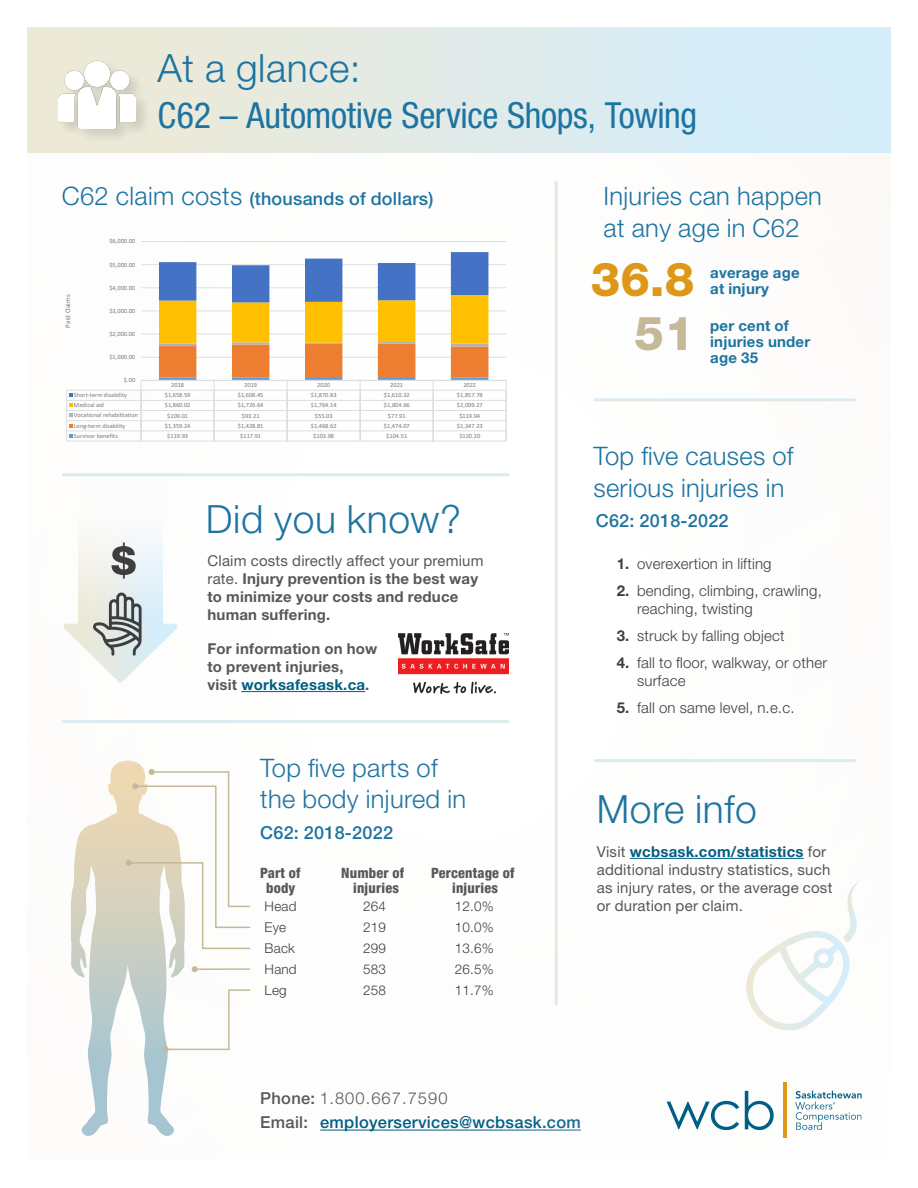
<style>
.page{position:relative;width:918px;height:1188px;background:#fff}
.page>*{position:absolute;margin:0;border:0;box-sizing:border-box;transform-origin:0 0}
.Age{font:800 46.95px "Helvetica Neue LT Std";color:#df9717}
.Paragraph_Style_2{font:800 46.95px "Helvetica Neue LT Std";color:#c6b997}
.t1{font:300 39px "Helvetica Neue LT Std";letter-spacing:.015em;color:#1d74a1}
.t2{font:condensed 36px "Helvetica Neue LT Std";letter-spacing:-.01em;color:#1d74a1}
.Subhead{font:300 25.5px/31.5px "Helvetica Neue LT Std";letter-spacing:.015em;color:#1d74a1}
.Subhead-2{font:500 18px "Helvetica Neue LT Std";letter-spacing:.015em;color:#1d74a1}
.Rate_code_subhead{font:500 18px "Helvetica Neue LT Std";letter-spacing:.015em;color:#1d74a1}
.t3{font:500 16.5px/24.6px "Helvetica Neue LT Std";letter-spacing:.02em;color:#015e84}
.t4{font:700 15px/18px "Helvetica Neue LT Std";letter-spacing:.015em;color:#57585a}
.t5{font:300 15px/18px "Helvetica Neue LT Std";letter-spacing:.015em;color:#3e3e3f}
.t6{font:15px/18px "Helvetica Neue LT Std";letter-spacing:.015em;color:#57585a}
.t7{font:700 15px/15.8px "Helvetica Neue LT Std";letter-spacing:.015em;color:#1d74a1}
.Body_injury_label{font:800 condensed 14.25px "Helvetica Neue LT Std";letter-spacing:.015em;color:#57585a}
.Paragraph_Style_2-2{font:800 condensed 14.25px "Helvetica Neue LT Std";letter-spacing:.015em;color:#57585a}
.Body_part{font:300 13.5px "Helvetica Neue LT Std";letter-spacing:.015em;color:#3e3e3f}
.t8{font:7.05px "Calibri";color:#76787b}
.t9{font:6.45px "Calibri";color:#76787b}
.s1{font-weight:300;font-size:25.5px}
.s2{font-weight:400}
.s3{color:#015e84}
.s4{font-weight:700}
.s5{font-weight:700;color:#015e84}
.s6{color:#57585a}
.s7{font-weight:300;color:#57585a}
</style>
<div class="page">
<hr style="left:241px;top:691px;width:124px;height:1px;background:#015e84">
<svg style="left:79px;top:532px;width:83px;height:60px"></svg>
<svg style="left:63px;top:592px;width:115px;height:91px"></svg>
<div style="left:27px;top:27px;width:864px;height:126px;background:linear-gradient(to right,#efe9d3,#d2edfe)"></div>
<hr style="left:320px;top:1130px;width:261px;height:1px;background:#015e84">
<hr style="left:630px;top:858px;width:174px;height:1px;background:#015e84">
<div style="left:469px;top:884px;width:449px;height:304px;background:#fff"></div>
<svg style="left:667px;top:1101px;width:72px;height:29px"></svg>
<svg style="left:745px;top:1091px;width:29px;height:39px"></svg>
<svg style="left:795px;top:1091px;width:67px;height:39px"></svg>
<hr style="left:783px;top:1083px;width:3px;height:55px;background:#df9717">
<svg style="left:746px;top:880px;width:114px;height:150px"></svg>
<img style="left:398px;top:633px;width:110px;height:60px">
<svg style="left:111px;top:543px;width:25px;height:36px"></svg>
<div style="left:57px;top:60px;width:94px;height:84px;background:#231f20;opacity:.14"></div>
<img style="left:59px;top:52px;width:77px;height:76px">
<svg style="left:66px;top:241px;width:441px;height:201px"></svg>
<svg style="left:71px;top:761px;width:180px;height:375px"></svg>
<h2 class="t1" style="left:158px;top:44px;width:205px">At a glance:</h2>
<p class="t2" style="left:158px;top:94px;width:541px">C62 – Automotive Service Shops, Towing</p>
<p class="Subhead-2" style="left:62px;top:188px;width:373px"><span class="s1">C62 claim costs</span> (thousands of dollars)</p>
<p class="t9" style="left:109px;top:237px;width:27px">$6,000.00</p>
<p class="t9" style="left:109px;top:260px;width:27px">$5,000.00</p>
<p class="t8" style="left:63px;top:328px;width:34px;rotate:-90deg">Paid Claims</p>
<p class="t9" style="left:109px;top:283px;width:27px">$4,000.00</p>
<p class="t9" style="left:109px;top:306px;width:27px">$3,000.00</p>
<p class="t9" style="left:109px;top:329px;width:27px">$2,000.00</p>
<p class="t9" style="left:109px;top:353px;width:27px">$1,000.00</p>
<p class="t9" style="left:124px;top:376px;width:13px">$.00</p>
<p class="t9" style="left:171px;top:381px;width:14px">2018</p>
<p class="t9" style="left:244px;top:381px;width:14px">2019</p>
<p class="t9" style="left:317px;top:381px;width:14px">2020</p>
<p class="t9" style="left:390px;top:381px;width:14px">2021</p>
<p class="t9" style="left:463px;top:381px;width:14px">2022</p>
<p class="t9" style="left:74px;top:390px;width:55px">Short-term disability</p>
<p class="t9" style="left:165px;top:391px;width:27px">$1,658.59</p>
<p class="t9" style="left:238px;top:391px;width:27px">$1,608.45</p>
<p class="t9" style="left:311px;top:391px;width:27px">$1,870.83</p>
<p class="t9" style="left:384px;top:391px;width:27px">$1,610.32</p>
<p class="t9" style="left:457px;top:391px;width:27px">$1,857.78</p>
<p class="t9" style="left:74px;top:401px;width:32px">Medical aid</p>
<p class="t9" style="left:165px;top:401px;width:27px">$1,860.02</p>
<p class="t9" style="left:238px;top:401px;width:27px">$1,726.64</p>
<p class="t9" style="left:311px;top:401px;width:27px">$1,764.14</p>
<p class="t9" style="left:384px;top:401px;width:27px">$1,804.66</p>
<p class="t9" style="left:457px;top:401px;width:27px">$2,099.27</p>
<p class="t9" style="left:74px;top:411px;width:66px">Vocational rehabilitation</p>
<p class="t9" style="left:167px;top:411px;width:22px">$109.01</p>
<p class="t9" style="left:242px;top:411px;width:19px">$93.21</p>
<p class="t9" style="left:315px;top:411px;width:19px">$55.03</p>
<p class="t9" style="left:388px;top:411px;width:19px">$77.91</p>
<p class="t9" style="left:459px;top:411px;width:22px">$119.94</p>
<p class="t9" style="left:74px;top:421px;width:53px">Long-term disability</p>
<p class="t9" style="left:165px;top:421px;width:27px">$1,359.24</p>
<p class="t9" style="left:238px;top:421px;width:27px">$1,428.81</p>
<p class="t9" style="left:311px;top:421px;width:27px">$1,468.62</p>
<p class="t9" style="left:384px;top:421px;width:27px">$1,474.07</p>
<p class="t9" style="left:457px;top:421px;width:27px">$1,347.23</p>
<p class="t9" style="left:74px;top:431px;width:45px">Survivor benefits</p>
<p class="t9" style="left:167px;top:431px;width:22px">$119.93</p>
<p class="t9" style="left:240px;top:431px;width:22px">$117.91</p>
<p class="t9" style="left:313px;top:431px;width:22px">$103.98</p>
<p class="t9" style="left:386px;top:431px;width:22px">$104.51</p>
<p class="t9" style="left:459px;top:431px;width:22px">$120.20</p>
<h2 class="t1" style="left:206px;top:495px;width:257px">Did you know?</h2>
<h3 class="t4" style="left:207px;top:552px;width:278px"><span class="s2">Claim costs directly affect your premium rate.</span> Injury prevention is the best way to minimize your costs and reduce human suffering.</h3>
<h3 class="t4" style="left:207px;top:639px;width:172px">For information on how to prevent injuries,<br>visit <span class="s3">worksafesask.ca</span>.</h3>
<h3 class="Subhead" style="left:260px;top:751px;width:207px">Top five parts of the body injured in</h3>
<p class="Rate_code_subhead" style="left:260px;top:821px;width:134px">C62: 2018-2022</p>
<p class="Body_injury_label" style="left:260px;top:864px;width:42px">Part of</p>
<p class="Body_injury_label" style="left:341px;top:864px;width:64px">Number of</p>
<p class="Body_injury_label" style="left:431px;top:864px;width:85px">Percentage of</p>
<p class="Paragraph_Style_2-2" style="left:266px;top:879px;width:31px">body</p>
<p class="Paragraph_Style_2-2" style="left:353px;top:879px;width:47px">injuries</p>
<p class="Paragraph_Style_2-2" style="left:452px;top:879px;width:47px">injuries</p>
<p class="Body_part" style="left:265px;top:898px;width:33px">Head</p>
<p class="Body_part" style="left:363px;top:898px;width:24px">264</p>
<p class="Body_part" style="left:455px;top:898px;width:41px">12.0%</p>
<p class="Body_part" style="left:265px;top:919px;width:23px">Eye</p>
<p class="Body_part" style="left:363px;top:919px;width:24px">219</p>
<p class="Body_part" style="left:455px;top:919px;width:41px">10.0%</p>
<p class="Body_part" style="left:265px;top:940px;width:32px">Back</p>
<p class="Body_part" style="left:363px;top:940px;width:24px">299</p>
<p class="Body_part" style="left:455px;top:940px;width:41px">13.6%</p>
<p class="Body_part" style="left:265px;top:961px;width:34px">Hand</p>
<p class="Body_part" style="left:363px;top:961px;width:24px">583</p>
<p class="Body_part" style="left:455px;top:961px;width:41px">26.5%</p>
<p class="Body_part" style="left:265px;top:982px;width:24px">Leg</p>
<p class="Body_part" style="left:363px;top:982px;width:24px">258</p>
<p class="Body_part" style="left:455px;top:982px;width:41px">11.7%</p>
<p class="Subhead" style="left:604px;top:180px;width:220px">Injuries can happen at any age in C62</p>
<p class="Age" style="left:591px;top:252px;width:105px">36.8</p>
<p class="Paragraph_Style_2" style="left:634px;top:305px;width:61px">51</p>
<h3 class="t7" style="left:710px;top:264px;width:91px">average age at injury</h3>
<h3 class="t7" style="left:710px;top:318px;width:102px">per cent of injuries under age 35</h3>
<p class="Subhead" style="left:593px;top:440px;width:202px">Top five causes of serious injuries in</p>
<p class="Rate_code_subhead" style="left:596px;top:510px;width:134px">C62: 2018-2022</p>
<p class="t5" style="left:617px;top:555px;width:156px"><span class="s4">1.</span> overexertion in lifting</p>
<p class="t5" style="left:637px;top:582px;width:186px;text-indent:-20px"><span class="s4">2.</span> bending, climbing, crawling, reaching, twisting</p>
<p class="t5" style="left:617px;top:627px;width:169px"><span class="s4">3.</span> struck by falling object</p>
<p class="t5" style="left:637px;top:654px;width:192px;text-indent:-20px"><span class="s4">4.</span> fall to floor, walkway, or other surface</p>
<p class="t5" style="left:617px;top:698px;width:179px"><span class="s4">5.</span> fall on same level, n.e.c.</p>
<h2 class="t1" style="left:597px;top:785px;width:162px">More info</h2>
<h3 class="t6" style="left:597px;top:842px;width:237px">Visit <span class="s5">wcbsask.com/statistics</span> for additional industry statistics, such as injury rates, or the average cost or duration per claim.</h3>
<h3 class="t3" style="left:260px;top:1085px;width:322px"><span class="s6">Phone:</span> <span class="s7">1.800.667.7590<br></span><span class="s6">Email:</span> employerservices@wcbsask.com</h3>
</div>
